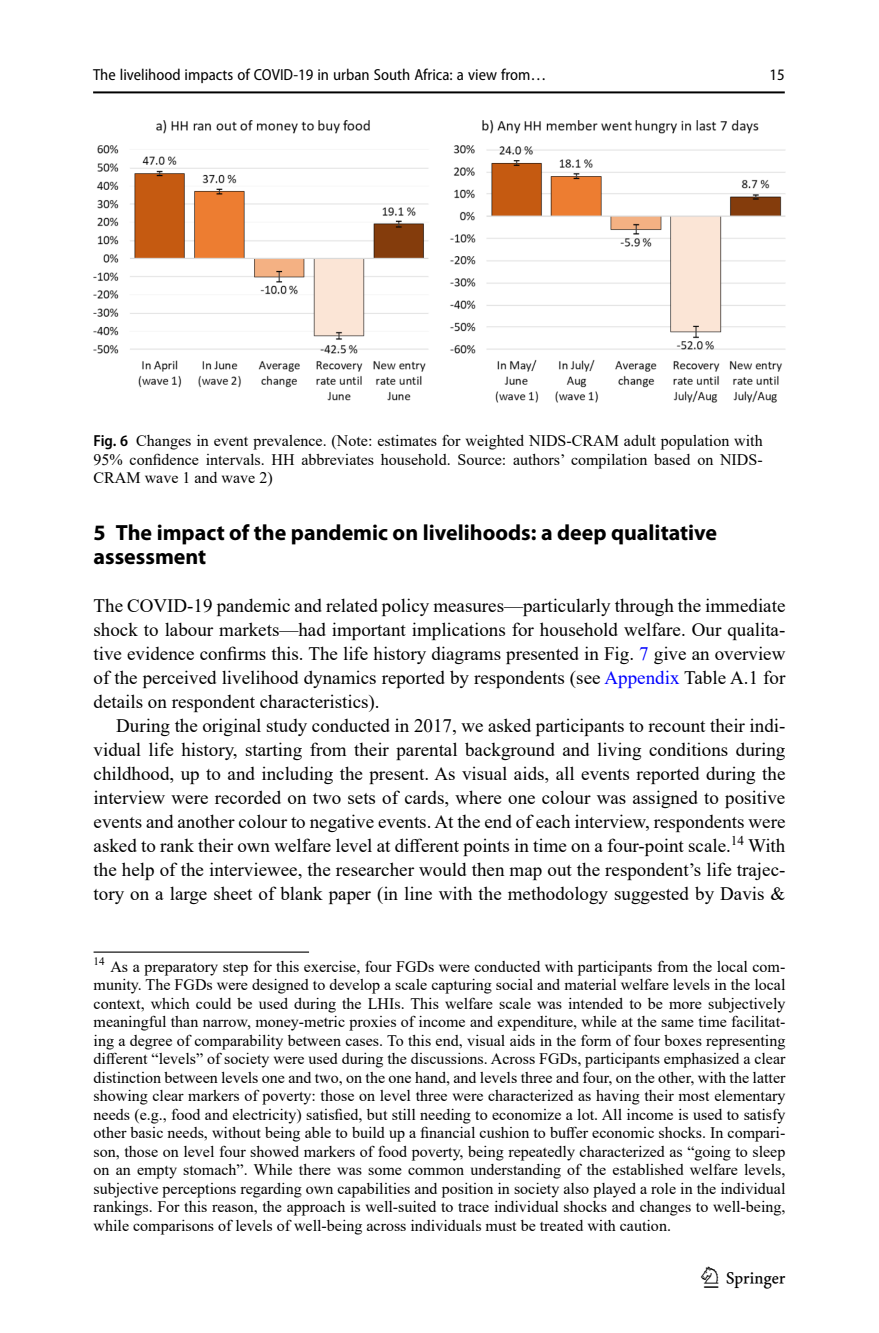
<style>
.page{position:relative;width:879px;height:1333px;background:#fff}
.page>*{position:absolute;margin:0;border:0;box-sizing:border-box;transform-origin:0 0}
.t1{font:30px "Springnew";color:#000}
.Head_1{font:700 22px/24px "Myriad Pro";color:#000}
.Body_Text_Indent{font:19px/24px "Times New Roman";color:#000;text-align:justify}
.Body_Text{font:19px/24px "Times New Roman";color:#000;text-align:justify}
.Footnote{font:16px/18.4px "Times New Roman";color:#000;text-align:justify}
.Figure_Caption{font:16px/18.4px "Times New Roman";color:#000;text-align:justify}
.t2{font:semi-condensed 16px "Myriad Pro";color:#000}
.s1{font-family:"Myriad Pro";font-weight:600;font-stretch:semi-condensed}
.s2{color:#00f}
</style>
<div class="page">
<hr style="left:93px;top:91px;width:692px;height:2px;background:#000">
<hr style="left:94px;top:951px;width:215px;height:1px;background:#000">
<img style="left:94px;top:120px;width:691px;height:283px">
<p class="t2" style="left:93px;top:66px;width:455px">The livelihood impacts of COVID-19 in urban South Africa: a view from…</p>
<p class="t2" style="left:769px;top:66px;width:17px">15</p>
<p class="Figure_Caption" style="left:94px;top:431px;width:670px"><span class="s1">Fig. 6</span> Changes in event prevalence. (Note: estimates for weighted NIDS-CRAM adult population with 95% confidence intervals. HH abbreviates household. Source: authors’ compilation based on NIDS-CRAM wave 1 and wave 2)</p>
<p class="Head_1" style="left:94px;top:520px;width:625px">5 The impact of the pandemic on livelihoods: a deep qualitative assessment</p>
<p class="Body_Text" style="left:94px;top:593px;width:693px">The COVID-19 pandemic and related policy measures—particularly through the immediate shock to labour markets—had important implications for household welfare. Our qualita&shy;tive evidence confirms this. The life history diagrams presented in Fig. <span class="s2">7</span> give an overview of the perceived livelihood dynamics reported by respondents (see <span class="s2">Appendix</span> Table A.1 for details on respondent characteristics).</p>
<p class="Body_Text_Indent" style="left:94px;top:713px;width:693px;text-indent:23px">During the original study conducted in 2017, we asked participants to recount their indi&shy;vidual life history, starting from their parental background and living conditions during childhood, up to and including the present. As visual aids, all events reported during the interview were recorded on two sets of cards, where one colour was assigned to positive events and another colour to negative events. At the end of each interview, respondents were asked to rank their own welfare level at different points in time on a four-point scale.<sup>14</sup> With the help of the interviewee, the researcher would then map out the respondent’s life trajec&shy;tory on a large sheet of blank paper (in line with the methodology suggested by Davis &amp;</p>
<p class="Footnote" style="left:94px;top:956px;width:693px"><sup>14</sup> As a preparatory step for this exercise, four FGDs were conducted with participants from the local com&shy;munity. The FGDs were designed to develop a scale capturing social and material welfare levels in the local context, which could be used during the LHIs. This welfare scale was intended to be more subjectively meaningful than narrow, money-metric proxies of income and expenditure, while at the same time facilitat&shy;ing a degree of comparability between cases. To this end, visual aids in the form of four boxes representing different “levels” of society were used during the discussions. Across FGDs, participants emphasized a clear distinction between levels one and two, on the one hand, and levels three and four, on the other, with the latter showing clear markers of poverty: those on level three were characterized as having their most elementary needs (e.g., food and electricity) satisfied, but still needing to economize a lot. All income is used to satisfy other basic needs, without being able to build up a financial cushion to buffer economic shocks. In compari&shy;son, those on level four showed markers of food poverty, being repeatedly characterized as “going to sleep on an empty stomach”. While there was some common understanding of the established welfare levels, subjective perceptions regarding own capabilities and position in society also played a role in the individual rankings. For this reason, the approach is well-suited to trace individual shocks and changes to well-being, while comparisons of levels of well-being across individuals must be treated with caution.</p>
<h1 class="t1" style="left:704px;top:1260px;width:83px">1 3</h1>
</div>
